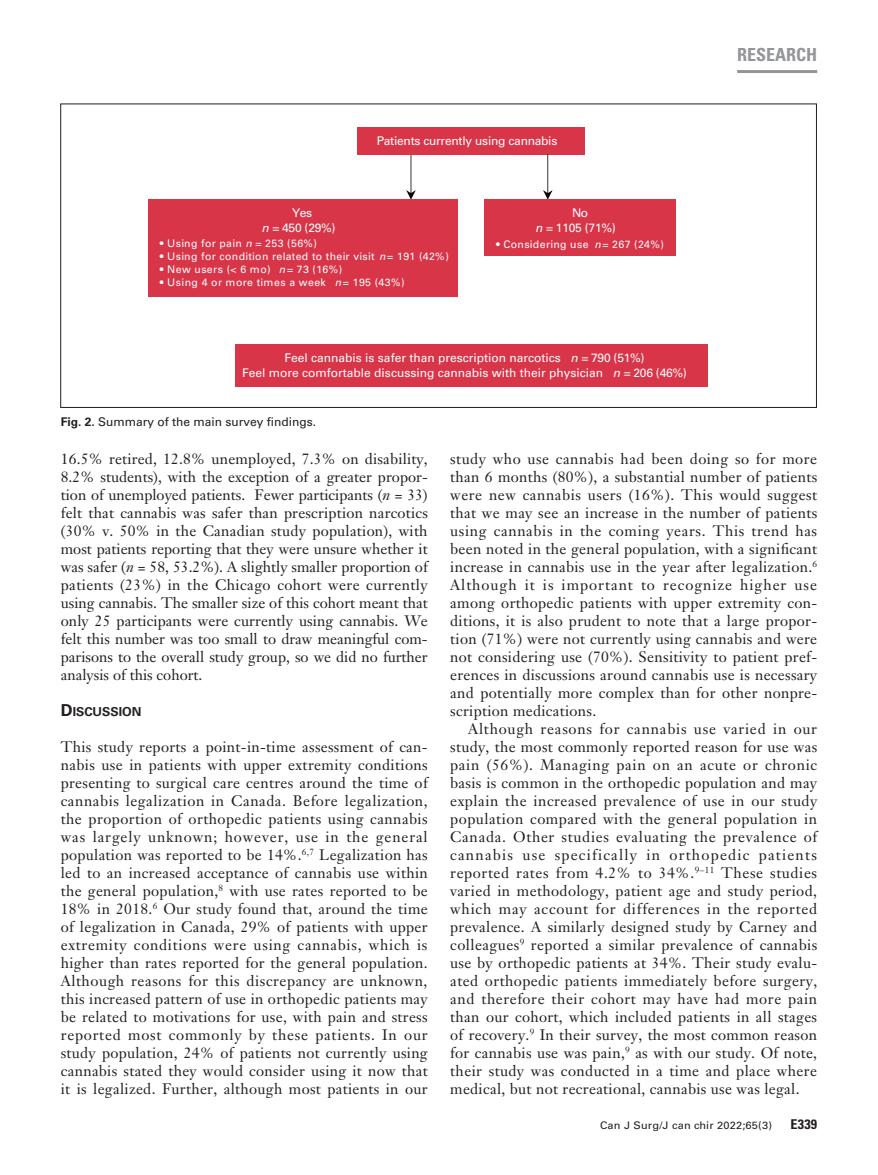
<style>
.page{position:relative;width:878px;height:1175px;background:#fff}
.page>*{position:absolute;margin:0;border:0;box-sizing:border-box;transform-origin:0 0}
.t1{font:700 condensed 18px "Univers LT Std";color:#939598}
.t2{font:15px/18px "Janson Text LT Std";letter-spacing:.02em;color:#231f20;text-align:justify}
.t3{font:700 condensed 13.5px "Univers LT Std";color:#231f20;scale:1.05 1}
.t4{font:700 12.3px "Univers LT Std";color:#231f20}
.t5{font:12px/15.1px "Univers LT Std";color:#fff}
.t6{font:12px "Univers LT Std";color:#231f20}
.t7{font:12px "Univers LT Std";letter-spacing:-.02em;color:#fff}
.t8{font:10.5px "Univers LT Std";letter-spacing:.035em;color:#fff}
.t9{font:10.5px "Univers LT Std";letter-spacing:.015em;color:#231f20;scale:1.05 1}
.s1{font-style:italic}
.s2{font-weight:700}
.s3{font-size:16.5px}
</style>
<div class="page">
<hr style="left:737px;top:70px;width:80px;height:3px;background:#939598">
<svg style="left:406px;top:154px;width:10px;height:45px"></svg>
<div style="left:357px;top:127px;width:228px;height:27px;background:#d93549"></div>
<svg style="left:543px;top:154px;width:9px;height:46px"></svg>
<div style="left:148px;top:199px;width:309px;height:97px;background:#d93549"></div>
<div style="left:484px;top:200px;width:192px;height:56px;background:#d93549"></div>
<div style="left:235px;top:344px;width:472px;height:43px;background:#d93549"></div>
<p class="t7" style="left:377px;top:133px;width:182px">Patients currently using cannabis</p>
<p class="t5" style="left:261px;top:205px;width:76px;text-indent:31px">Yes<br><span class="s1">n</span> = 450 (29%)</p>
<p class="t8" style="left:160px;top:237px;width:159px">• Using for pain <span class="s1">n</span> = 253 (56%)</p>
<p class="t8" style="left:160px;top:250px;width:290px">• Using for condition related to their visit <span class="s1">n</span> = 191 (42%)</p>
<p class="t8" style="left:160px;top:263px;width:184px">• New users (&lt; 6 mo) <span class="s1">n</span> = 73 (16%)</p>
<p class="t8" style="left:160px;top:276px;width:246px">• Using 4 or more times a week <span class="s1">n</span> = 195 (43%)</p>
<p class="t5" style="left:535px;top:205px;width:82px;text-indent:37px">No<br><span class="s1">n</span> = 1105 (71%)</p>
<p class="t8" style="left:496px;top:237px;width:169px">• Considering use <span class="s1">n</span>= 267 (24%)</p>
<p class="t5" style="left:242px;top:350px;width:446px;text-align:center">Feel cannabis is safer than prescription narcotics <span class="s1">n</span> = 790 (51%)<br>Feel more comfortable discussing cannabis with their physician <span class="s1">n</span> = 206 (46%)</p>
<p class="t6" style="left:61px;top:414px;width:257px"><span class="s2">Fig. 2.</span> Summary of the main survey findings.</p>
<p class="t1" style="left:737px;top:44px;width:82px">RESEARCH</p>
<p class="t2" style="left:61px;top:449px;width:368px">16.5% retired, 12.8% unemployed, 7.3% on disability, 8.2% students), with the exception of a greater propor&shy;tion of unemployed patients. Fewer participants (<span class="s1">n</span> = 33) felt that cannabis was safer than prescription narcotics (30% v. 50% in the Canadian study population), with most patients reporting that they were unsure whether it was safer (<span class="s1">n</span> = 58, 53.2%). A slightly smaller proportion of patients (23%) in the Chicago cohort were currently using cannabis. The smaller size of this cohort meant that only 25 participants were currently using cannabis. We felt this number was too small to draw meaningful com&shy;parisons to the overall study group, so we did no further analysis of this cohort.</p>
<p class="t4" style="left:61px;top:704px;width:82px"><span class="s3">D</span>ISCUSSION</p>
<p class="t2" style="left:61px;top:737px;width:368px">This study reports a point-in-time assessment of can&shy;nabis use in patients with upper extremity conditions presenting to surgical care centres around the time of cannabis legalization in Canada. Before legalization, the proportion of orthopedic patients using cannabis was largely unknown; however, use in the general population was reported to be 14%.<sup>6,7</sup> Legalization has led to an increased acceptance of cannabis use within the general population,<sup>8</sup> with use rates reported to be 18% in 2018.<sup>6</sup> Our study found that, around the time of legalization in Canada, 29% of patients with upper extremity conditions were using cannabis, which is higher than rates reported for the general population.<br>Although reasons for this discrepancy are unknown, this increased pattern of use in orthopedic patients may be related to motivations for use, with pain and stress reported most commonly by these patients. In our study population, 24% of patients not currently using cannabis stated they would consider using it now that it is legalized. Further, although most patients in our</p>
<p class="t2" style="left:450px;top:449px;width:368px">study who use cannabis had been doing so for more than 6 months (80%), a substantial number of patients were new cannabis users (16%). This would suggest that we may see an increase in the number of patients using cannabis in the coming years. This trend has been noted in the general population, with a significant increase in cannabis use in the year after legalization.<sup>6<br></sup>Although it is important to recognize higher use among orthopedic patients with upper extremity con&shy;ditions, it is also prudent to note that a large propor&shy;tion (71%) were not currently using cannabis and were not considering use (70%). Sensitivity to patient pref&shy;erences in discussions around cannabis use is necessary and potentially more complex than for other nonpre&shy;scription medications.</p>
<p class="t2" style="left:450px;top:719px;width:368px;text-indent:18px">Although reasons for cannabis use varied in our study, the most commonly reported reason for use was pain (56%). Managing pain on an acute or chronic basis is common in the orthopedic population and may explain the increased prevalence of use in our study population compared with the general population in Canada. Other studies evaluating the prevalence of cannabis use specifically in orthopedic patients reported rates from 4.2% to 34%.<sup>9–11</sup> These studies varied in methodology, patient age and study period, which may account for differences in the reported prevalence. A similarly designed study by Carney and colleagues<sup>9</sup> reported a similar prevalence of cannabis use by orthopedic patients at 34%. Their study evalu&shy;ated orthopedic patients immediately before surgery, and therefore their cohort may have had more pain than our cohort, which included patients in all stages of recovery.<sup>9</sup> In their survey, the most common reason for cannabis use was pain,<sup>9</sup> as with our study. Of note, their study was conducted in a time and place where medical, but not recreational, cannabis use was legal.</p>
<p class="t9" style="left:600px;top:1119px;width:165px">Can J Surg/J can chir 2022;65(3)</p>
<p class="t3" style="left:790px;top:1116px;width:27px">E339</p>
</div>
